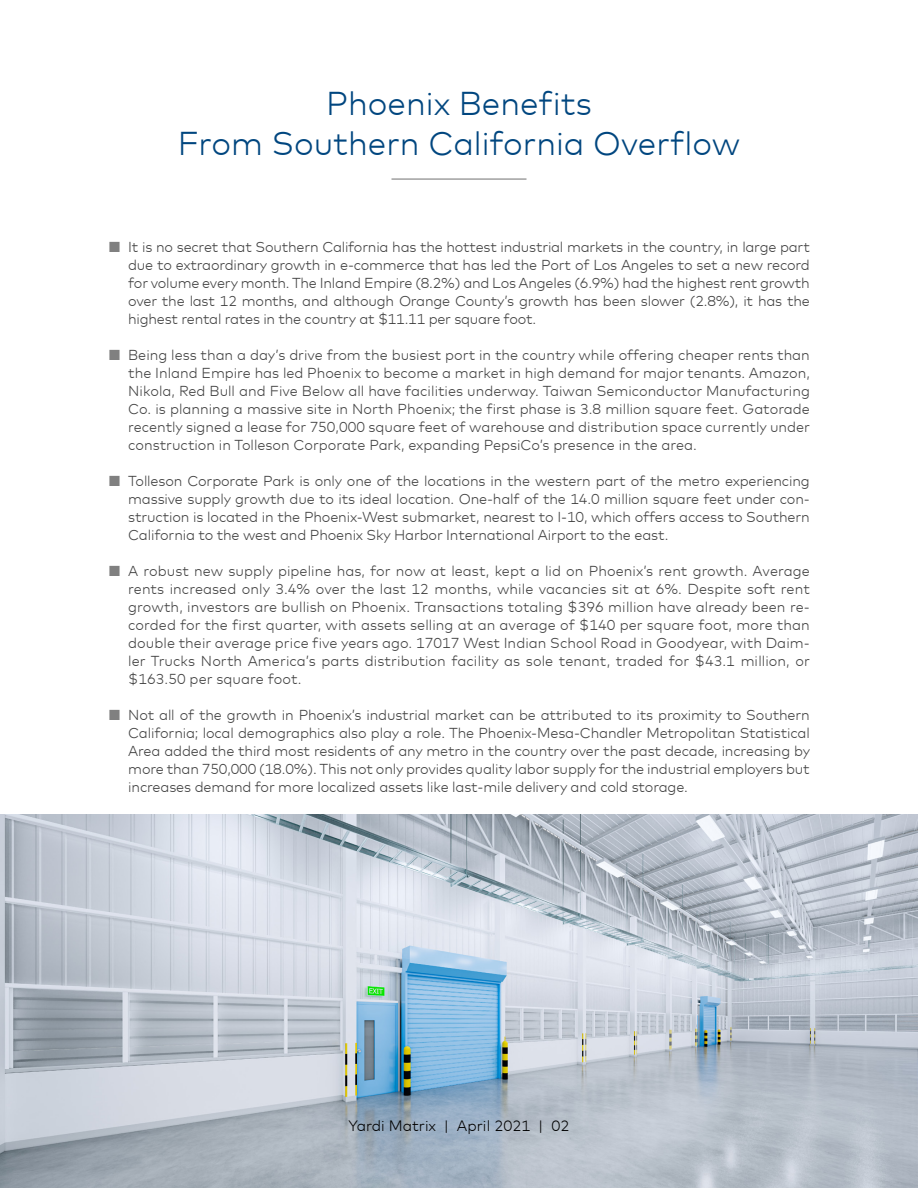
<style>
.page{position:relative;width:918px;height:1188px;background:#fff}
.page>*{position:absolute;margin:0;border:0;box-sizing:border-box;transform-origin:0 0}
.t1{font:300 33px/40.5px "Mark Offc Pro";color:#00467f;text-align:center}
.t2{font:300 15px "Mark Offc Pro";color:#000}
.t3{font:300 14.4px/18px "Mark Offc Pro";letter-spacing:-.01em;color:#414141;text-align:justify}
.s1{color:#808080}
</style>
<div class="page">
<img style="left:0;top:814px;width:918px;height:374px">
<hr style="left:392px;top:178px;width:134px;height:2px;background:#808080">
<h1 class="t1" style="left:178px;top:80px;width:564px">Phoenix Benefits<br>From Southern California Overflow</h1>
<p class="t3" style="left:128px;top:237px;width:683px;text-indent:-20px"><span class="s1">■</span> It is no secret that Southern California has the hottest industrial markets in the country, in large part due to extraordinary growth in e-commerce that has led the Port of Los Angeles to set a new record for volume every month. The Inland Empire (8.2%) and Los Angeles (6.9%) had the highest rent growth over the last 12 months, and although Orange County’s growth has been slower (2.8%), it has the highest rental rates in the country at $11.11 per square foot.</p>
<p class="t3" style="left:128px;top:345px;width:683px;text-indent:-20px"><span class="s1">■</span> Being less than a day’s drive from the busiest port in the country while offering cheaper rents than the Inland Empire has led Phoenix to become a market in high demand for major tenants. Amazon, Nikola, Red Bull and Five Below all have facilities underway. Taiwan Semiconductor Manufacturing Co. is planning a massive site in North Phoenix; the first phase is 3.8 million square feet. Gatorade recently signed a lease for 750,000 square feet of warehouse and distribution space currently under construction in Tolleson Corporate Park, expanding PepsiCo’s presence in the area.</p>
<p class="t3" style="left:128px;top:471px;width:683px;text-indent:-20px"><span class="s1">■</span> Tolleson Corporate Park is only one of the locations in the western part of the metro experiencing massive supply growth due to its ideal location. One-half of the 14.0 million square feet under con&shy;struction is located in the Phoenix-West submarket, nearest to I-10, which offers access to Southern California to the west and Phoenix Sky Harbor International Airport to the east.</p>
<p class="t3" style="left:128px;top:561px;width:683px;text-indent:-20px"><span class="s1">■</span> A robust new supply pipeline has, for now at least, kept a lid on Phoenix’s rent growth. Average rents increased only 3.4% over the last 12 months, while vacancies sit at 6%. Despite soft rent growth, investors are bullish on Phoenix. Transactions totaling $396 million have already been re&shy;corded for the first quarter, with assets selling at an average of $140 per square foot, more than double their average price five years ago. 17017 West Indian School Road in Goodyear, with Daim&shy;ler Trucks North America’s parts distribution facility as sole tenant, traded for $43.1 million, or $163.50 per square foot.</p>
<p class="t3" style="left:128px;top:705px;width:684px;text-indent:-20px"><span class="s1">■</span> Not all of the growth in Phoenix’s industrial market can be attributed to its proximity to Southern California; local demographics also play a role. The Phoenix-Mesa-Chandler Metropolitan Statistical Area added the third most residents of any metro in the country over the past decade, increasing by more than 750,000 (18.0%). This not only provides quality labor supply for the industrial employers but increases demand for more localized assets like last-mile delivery and cold storage.</p>
<p class="t2" style="left:348px;top:1115px;width:223px">Yardi Matrix | April 2021 | 02</p>
</div>
